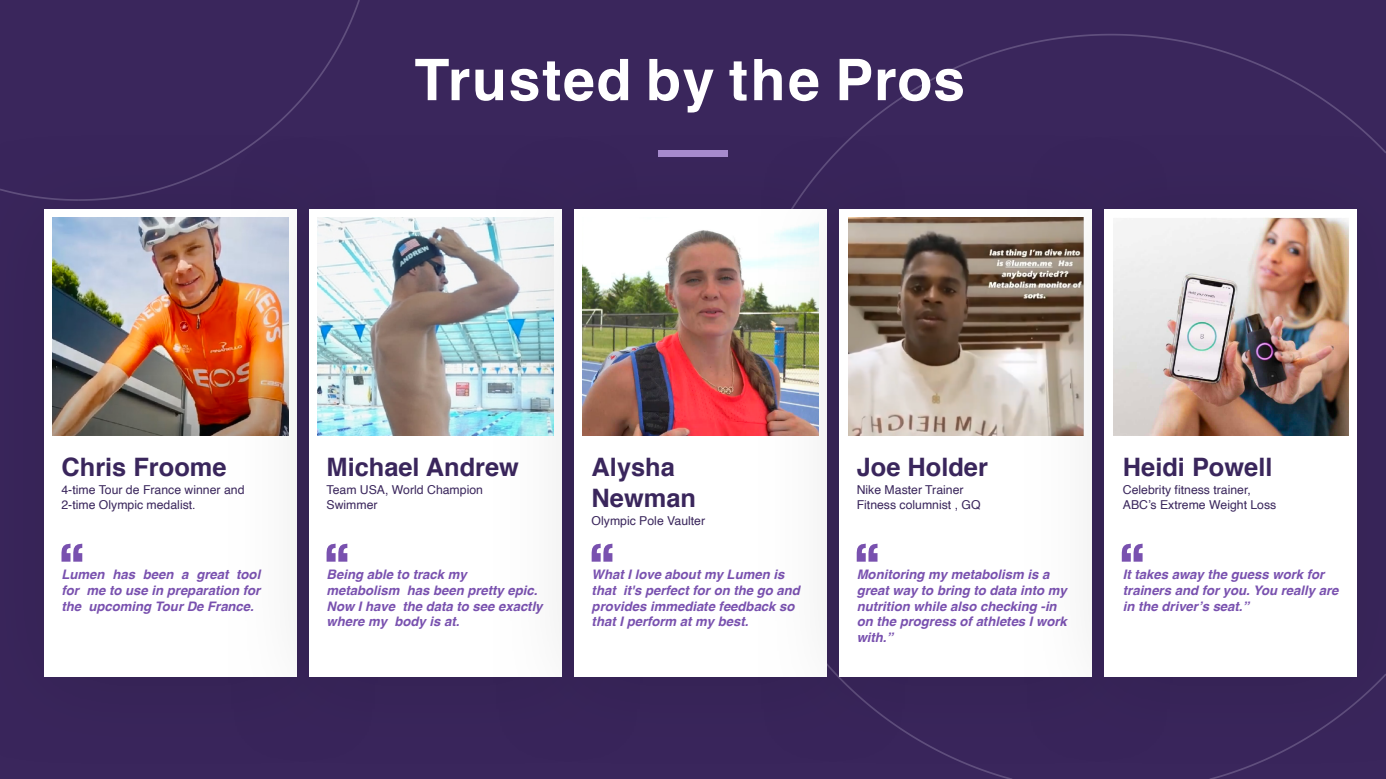
<style>
.page{position:relative;width:1386px;height:779px;background:#fff}
.page>*{position:absolute;margin:0;border:0;box-sizing:border-box;transform-origin:0 0}
.t1{font:700 57.4px "Helvetica";letter-spacing:.03em;color:#fff}
.t2{font:700 25.38px/30.6px "Helvetica";color:#3a265c}
.t3{font:italic 700 13.12px/15.8px "Helvetica";color:#7951af}
.t4{font:12.25px/14.9px "Helvetica";color:#3a265c}
</style>
<div class="page">
<div style="left:0;top:0;width:1385px;height:779px;background:#3a265c"></div>
<svg style="left:264px;top:0;width:96px;height:134px"></svg>
<svg style="left:1210px;top:764px;width:47px;height:15px"></svg>
<div style="left:44px;top:209px;width:253px;height:467px;background:#fff"></div>
<svg style="left:61px;top:543px;width:21px;height:18px"></svg>
<img style="left:53px;top:217px;width:175px;height:218px">
<img style="left:228px;top:134px;width:265px;height:543px">
<div style="left:309px;top:209px;width:253px;height:467px;background:#fff"></div>
<svg style="left:326px;top:543px;width:21px;height:18px"></svg>
<img style="left:318px;top:217px;width:175px;height:218px">
<img style="left:493px;top:150px;width:264px;height:527px">
<div style="left:574px;top:209px;width:253px;height:467px;background:#fff"></div>
<svg style="left:591px;top:543px;width:21px;height:18px"></svg>
<img style="left:583px;top:230px;width:174px;height:205px">
<img style="left:757px;top:134px;width:265px;height:630px">
<div style="left:839px;top:209px;width:253px;height:467px;background:#fff"></div>
<svg style="left:856px;top:543px;width:21px;height:18px"></svg>
<img style="left:848px;top:217px;width:174px;height:218px">
<img style="left:1022px;top:134px;width:363px;height:630px">
<div style="left:1104px;top:209px;width:253px;height:467px;background:#fff"></div>
<svg style="left:1121px;top:543px;width:21px;height:18px"></svg>
<img style="left:1113px;top:217px;width:235px;height:218px">
<div style="left:658px;top:151px;width:69px;height:6px;background:#a68acd"></div>
<h1 class="t1" style="left:414px;top:34px;width:552px">Trusted by the Pros</h1>
<h2 class="t2" style="left:61px;top:452px;width:166px">Chris Froome</h2>
<p class="t4" style="left:61px;top:483px;width:184px">4-time Tour de France winner and<br>2-time Olympic medalist.</p>
<p class="t3" style="left:61px;top:566px;width:200px;text-align:justify">Lumen has been a great tool for me to use in preparation for the upcoming Tour De France.</p>
<h2 class="t2" style="left:326px;top:452px;width:194px">Michael Andrew</h2>
<p class="t4" style="left:326px;top:483px;width:158px">Team USA, World Champion<br>Swimmer</p>
<p class="t3" style="left:326px;top:566px;width:217px">Being able to track my metabolism has been pretty epic.<br>Now I have the data to see exactly where my body is at.</p>
<h2 class="t2" style="left:591px;top:452px;width:106px">Alysha<br>Newman</h2>
<p class="t4" style="left:591px;top:513px;width:115px">Olympic Pole Vaulter</p>
<p class="t3" style="left:591px;top:566px;width:210px">What I love about my Lumen is that it's perfect for on the go and provides immediate feedback so that I perform at my best.</p>
<h2 class="t2" style="left:856px;top:452px;width:133px">Joe Holder</h2>
<p class="t4" style="left:856px;top:483px;width:125px">Nike Master Trainer<br>Fitness columnist , GQ</p>
<p class="t3" style="left:856px;top:566px;width:212px">Monitoring my metabolism is a great way to bring to data into my nutrition while also checking -in on the progress of athletes I work with.”</p>
<h2 class="t2" style="left:1122px;top:452px;width:151px">Heidi Powell</h2>
<p class="t4" style="left:1122px;top:483px;width:155px">Celebrity fitness trainer,<br>ABC’s Extreme Weight Loss</p>
<p class="t3" style="left:1122px;top:566px;width:217px">It takes away the guess work for trainers and for you. You really are in the driver’s seat.”</p>
</div>
